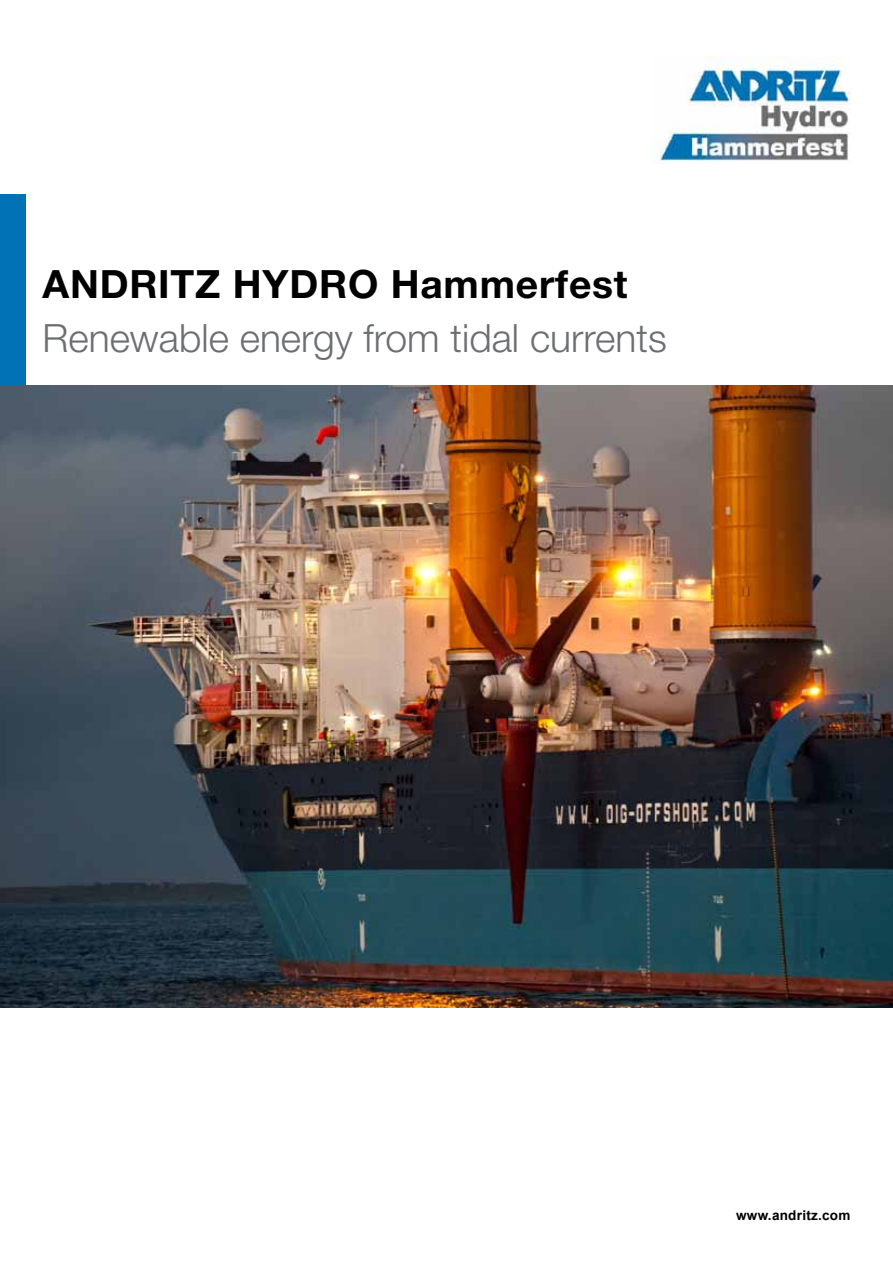
<style>
.page{position:relative;width:893px;height:1263px;background:#fff}
.page>*{position:absolute;margin:0;border:0;box-sizing:border-box;transform-origin:0 0}
.t1{font:300 39px "Helvetica Neue LTW1 G";color:#6d6e71}
.t2{font:700 39px "Helvetica Neue LTW1 G";letter-spacing:.02em;color:#000}
.t3{font:700 13.5px "Arial";letter-spacing:.02em;color:#000}
</style>
<div class="page">
<div style="left:0;top:195px;width:26px;height:191px;background:#0072b5"></div>
<img style="left:0;top:386px;width:893px;height:621px">
<img style="left:657px;top:56px;width:193px;height:108px">
<p class="t2" style="left:43px;top:260px;width:587px">ANDRITZ HYDRO Hammerfest</p>
<p class="t1" style="left:43px;top:314px;width:626px">Renewable energy from tidal currents</p>
<p class="t3" style="left:736px;top:1206px;width:116px">www.andritz.com</p>
</div>
